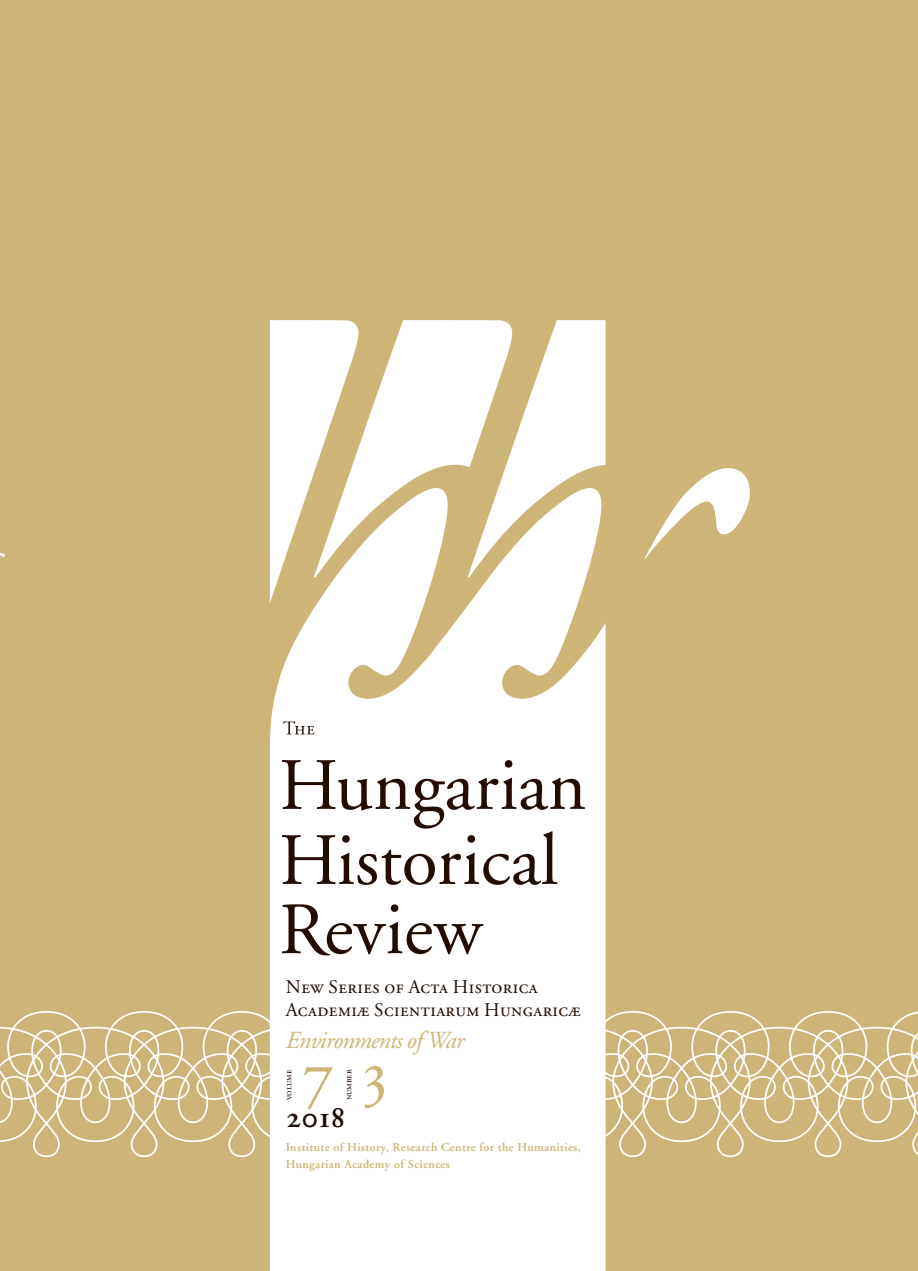
<style>
.page{position:relative;width:918px;height:1271px;background:#fff}
.page>*{position:absolute;margin:0;border:0;box-sizing:border-box;transform-origin:0 0}
.t1{font:67.9px "Adobe Garamond Regular SC";color:#ccb576}
.t2{font:30.62px "Adobe Garamond Semibold SC";color:#230d02}
.t3{font:italic 24.5px "Adobe Garamond LT";letter-spacing:-.035em;color:#ccb576}
.t4{font:19.25px/23.1px "Adobe Garamond Regular SC";letter-spacing:.025em;color:#230d02}
.t5{font:600 12.08px/17.2px "Adobe Garamond LT";letter-spacing:.03em;color:#ccb576}
.t6{font:9.62px "Adobe Garamond Regular SC";letter-spacing:-.01em;color:#230d02}
</style>
<div class="page">
<div style="left:0;top:0;width:917px;height:1270px;background:#ccb576"></div>
<svg style="left:270px;top:578px;width:335px;height:692px;background:#faf8f3"></svg>
<svg style="left:514px;top:320px;width:91px;height:258px"></svg>
<svg style="left:644px;top:468px;width:106px;height:91px"></svg>
<svg style="left:270px;top:320px;width:90px;height:283px"></svg>
<svg style="left:314px;top:320px;width:200px;height:258px;fill:#fff"></svg>
<svg style="left:282px;top:760px;width:302px;height:124px;background:#d5d1cf"></svg>
<svg style="left:282px;top:904px;width:201px;height:51px;background:#ccc7c5"></svg>
<svg style="left:283px;top:721px;width:31px;height:13px"></svg>
<svg style="left:33px;top:1142px;width:884px;height:15px"></svg>
<svg style="left:0;top:1010px;width:917px;height:18px"></svg>
<svg style="left:0;top:1028px;width:917px;height:114px"></svg>
<h3 class="t4" style="left:286px;top:975px;width:296px">New Series of Acta Historica<br>Academiæ Scientiarum Hungaricæ</h3>
<h3 class="t3" style="left:286px;top:1026px;width:180px">Environments of War</h3>
<h1 class="t1" style="left:302px;top:1037px;width:87px">7 3</h1>
<h2 class="t2" style="left:286px;top:1100px;width:60px">2018</h2>
<p class="t6" style="left:283px;top:1099px;width:32px;rotate:-90deg">volume</p>
<p class="t6" style="left:343px;top:1100px;width:32px;rotate:-90deg">number</p>
<p class="t5" style="left:286px;top:1138px;width:296px">Institute of History, Research Centre for the Humanities,<br>Hungarian Academy of Sciences</p>
</div>
